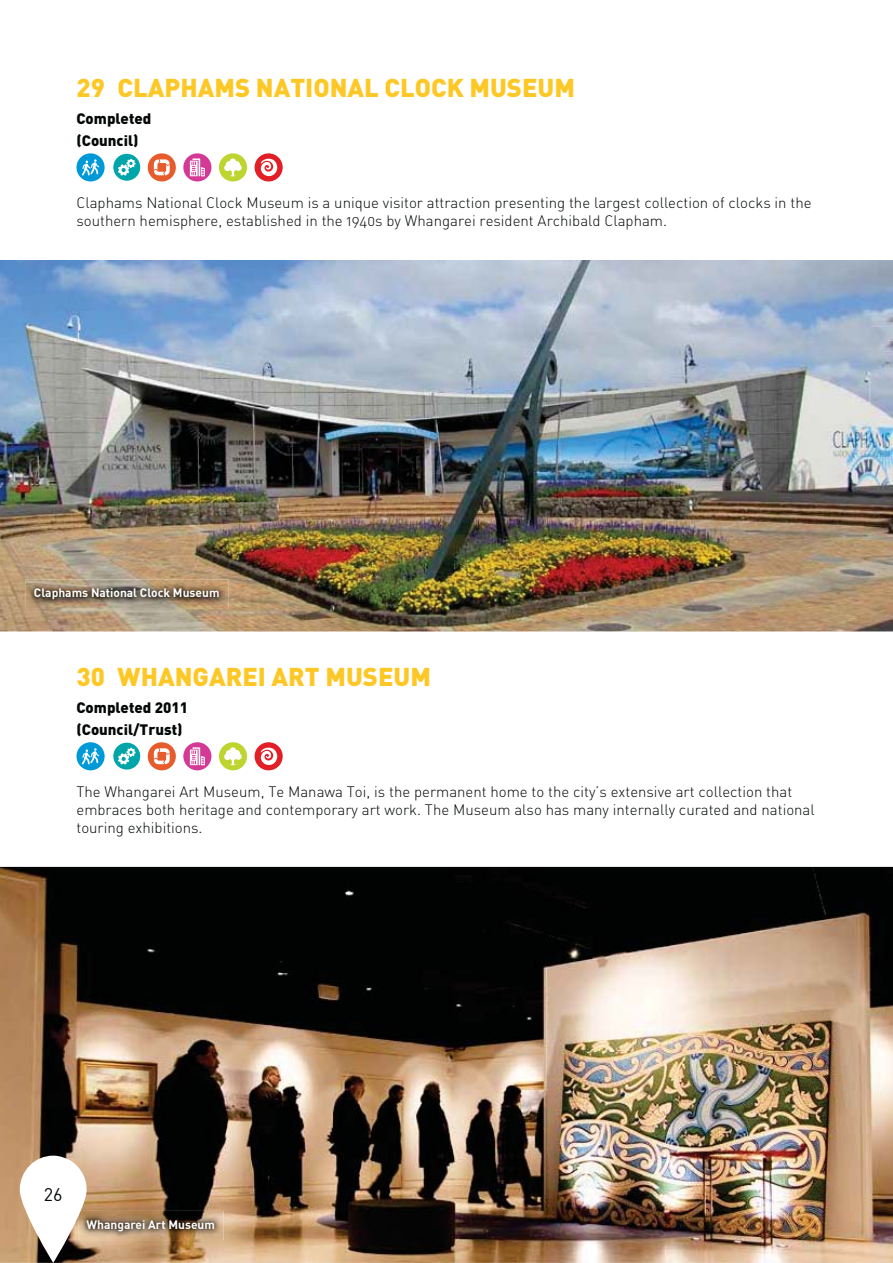
<style>
.page{position:relative;width:893px;height:1263px;background:#fff}
.page>*{position:absolute;margin:0;border:0;box-sizing:border-box;transform-origin:0 0}
.t1{font:900 25.5px "DIN Maori";color:#fdc826}
.t2{font:18px "DIN Offc";color:#030806}
.t3{font:15px/18px "DIN Maori Light Alternate";color:#030806}
.t4{font:900 15px/22.2px "DIN Maori";color:#030806}
.t5{font:700 12px "DIN Offc";color:#fff}
</style>
<div class="page">
<div style="left:76px;top:742px;width:29px;height:28px;background:#0099d7;border-radius:50%"></div>
<svg style="left:82px;top:748px;width:17px;height:16px"></svg>
<div style="left:113px;top:743px;width:27px;height:27px;background:#00a5aa;border-radius:50%"></div>
<svg style="left:118px;top:748px;width:18px;height:17px"></svg>
<div style="left:148px;top:742px;width:28px;height:28px;background:#e75c2d;border-radius:50%"></div>
<svg style="left:154px;top:748px;width:16px;height:16px"></svg>
<div style="left:183px;top:742px;width:28px;height:28px;background:#d43a95;border-radius:50%"></div>
<svg style="left:190px;top:747px;width:15px;height:18px"></svg>
<div style="left:219px;top:742px;width:28px;height:28px;background:#bed530;border-radius:50%"></div>
<svg style="left:224px;top:747px;width:18px;height:18px"></svg>
<div style="left:255px;top:742px;width:28px;height:28px;background:#e21e26;border-radius:50%"></div>
<svg style="left:260px;top:748px;width:17px;height:17px"></svg>
<img style="left:0;top:867px;width:893px;height:396px">
<div style="left:76px;top:153px;width:29px;height:28px;background:#0099d7;border-radius:50%"></div>
<svg style="left:82px;top:159px;width:17px;height:16px"></svg>
<div style="left:113px;top:154px;width:27px;height:27px;background:#00a5aa;border-radius:50%"></div>
<svg style="left:118px;top:159px;width:18px;height:17px"></svg>
<div style="left:148px;top:153px;width:28px;height:28px;background:#e75c2d;border-radius:50%"></div>
<svg style="left:154px;top:159px;width:16px;height:16px"></svg>
<div style="left:183px;top:153px;width:28px;height:28px;background:#d43a95;border-radius:50%"></div>
<svg style="left:190px;top:158px;width:15px;height:18px"></svg>
<div style="left:219px;top:153px;width:28px;height:28px;background:#bed530;border-radius:50%"></div>
<svg style="left:224px;top:158px;width:18px;height:18px"></svg>
<div style="left:255px;top:153px;width:28px;height:28px;background:#e21e26;border-radius:50%"></div>
<svg style="left:260px;top:159px;width:17px;height:17px"></svg>
<img style="left:0;top:260px;width:893px;height:371px">
<img style="left:87px;top:1211px;width:136px;height:29px">
<img style="left:87px;top:1214px;width:133px;height:23px">
<img style="left:25px;top:579px;width:203px;height:29px">
<img style="left:29px;top:582px;width:196px;height:23px">
<svg style="left:20px;top:1156px;width:67px;height:107px"></svg>
<h1 class="t1" style="left:76px;top:79px;width:500px">29 CLAPHAMS NATIONAL CLOCK MUSEUM</h1>
<p class="t4" style="left:76px;top:109px;width:76px">Completed (Council)</p>
<p class="t3" style="left:76px;top:195px;width:736px">Claphams National Clock Museum is a unique visitor attraction presenting the largest collection of clocks in the southern hemisphere, established in the 1940s by Whangarei resident Archibald Clapham.</p>
<p class="t5" style="left:34px;top:585px;width:187px">Claphams National Clock Museum</p>
<h1 class="t1" style="left:76px;top:668px;width:356px">30 WHANGAREI ART MUSEUM</h1>
<p class="t4" style="left:76px;top:698px;width:113px">Completed 2011 (Council/Trust)</p>
<p class="t3" style="left:76px;top:784px;width:740px">The Whangarei Art Museum, Te Manawa Toi, is the permanent home to the city’s extensive art collection that embraces both heritage and contemporary art work. The Museum also has many internally curated and national touring exhibitions.</p>
<p class="t2" style="left:44px;top:1182px;width:20px">26</p>
<p class="t5" style="left:87px;top:1216px;width:130px">Whangarei Art Museum</p>
</div>
